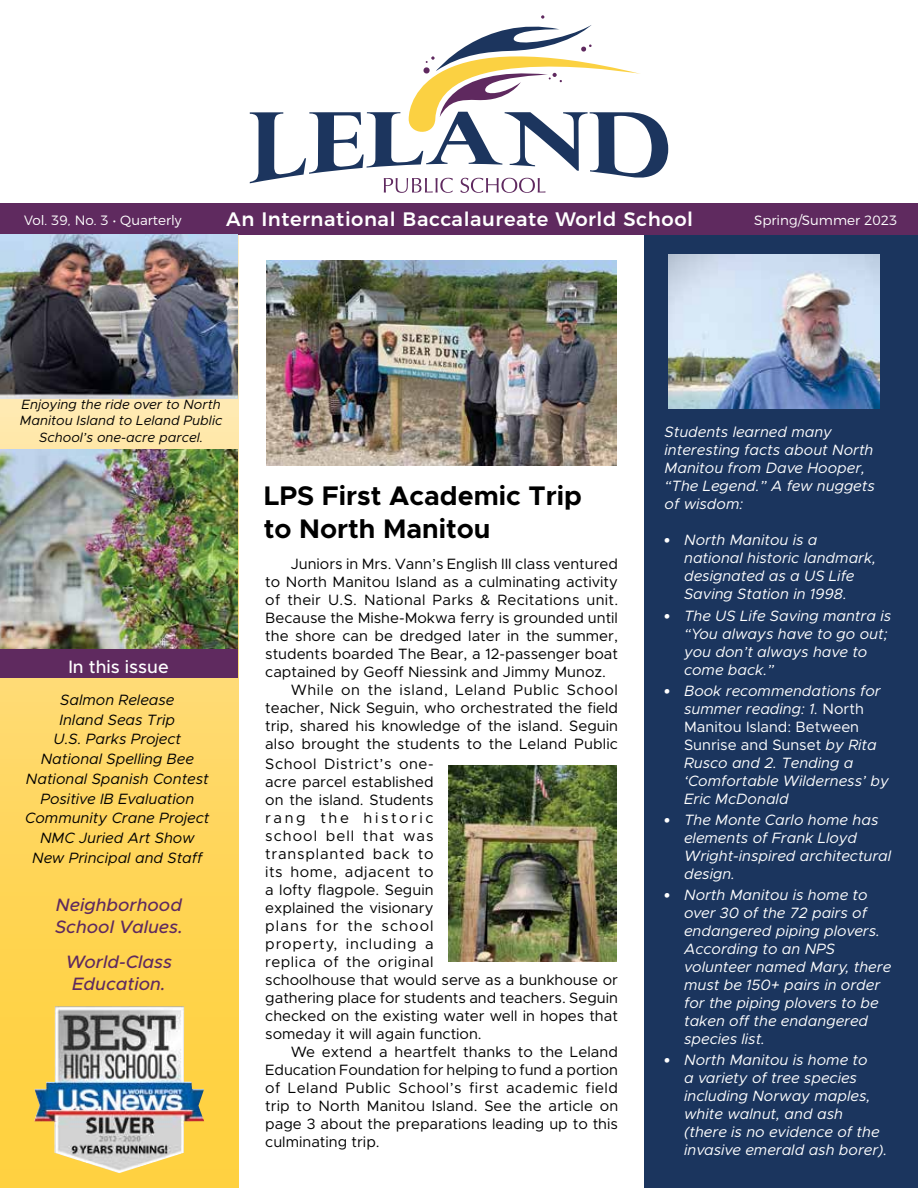
<style>
.page{position:relative;width:918px;height:1188px;background:#fff}
.page>*{position:absolute;margin:0;border:0;box-sizing:border-box;transform-origin:0 0}
.t1{font:700 27px/32.4px "Metropolis";color:#000}
.t2{font:500 19.5px "Montserrat";letter-spacing:.03em;color:#fff}
.t3{font:italic 500 18px/21.6px "Metropolis";color:#5f2a5f}
.t4{font:500 18px "Metropolis";color:#fff}
.t5{font:15px/18px "Metropolis";color:#000}
.t6{font:italic 15px/18px "Metropolis";color:#fff}
.t7{font:italic 15px/19.8px "Metropolis";color:#000;text-align:center}
.t8{font:15px "Metropolis";letter-spacing:.02em;color:#000}
.t9{font:15px "Metropolis";letter-spacing:.035em;color:#000}
.t10{font:italic 13.5px/16.2px "Metropolis";color:#000;text-align:center}
.t11{font:300 13.5px "Montserrat";color:#fff}
.s1{font-family:"Calibri"}
.s2{font-style:normal}
</style>
<div class="page">
<div style="left:645px;top:236px;width:273px;height:952px;background:#1b355e"></div>
<svg style="left:0;top:235px;width:238px;height:953px"></svg>
<div style="left:0;top:203px;width:918px;height:32px;background:#5f2a5f"></div>
<div style="left:0;top:648px;width:237px;height:30px;background:#5f2a5f"></div>
<img style="left:34px;top:1006px;width:170px;height:167px">
<svg style="left:250px;top:15px;width:418px;height:178px"></svg>
<img style="left:668px;top:255px;width:211px;height:154px">
<img style="left:266px;top:261px;width:351px;height:204px">
<img style="left:448px;top:766px;width:169px;height:195px">
<img style="left:0;top:235px;width:237px;height:164px">
<img style="left:0;top:449px;width:237px;height:199px">
<p class="t11" style="left:24px;top:209px;width:159px">Vol. 39, No. 3 • Quarterly</p>
<h2 class="t2" style="left:226px;top:204px;width:468px">An International Baccalaureate World School</h2>
<p class="t11" style="left:754px;top:210px;width:145px">Spring/Summer 2023</p>
<p class="t10" style="left:20px;top:397px;width:204px">Enjoying the ride over to North<br>Manitou Island to Leland Public<br>School’s one-acre parcel.</p>
<p class="t4" style="left:68px;top:656px;width:102px">In this issue</p>
<p class="t7" style="left:25px;top:690px;width:186px">Salmon Release<br>Inland Seas Trip<br>U.S. Parks Project<br>National Spelling Bee<br>National Spanish Contest<br>Positive IB Evaluation<br>Community Crane Project<br>NMC Juried Art Show<br>New Principal and Staff</p>
<p class="t3" style="left:55px;top:894px;width:129px">Neighborhood<br>School Values.</p>
<p class="t3" style="left:66px;top:951px;width:108px;text-align:center">World-Class<br>Education.</p>
<h1 class="t1" style="left:264px;top:480px;width:320px">LPS First Academic Trip to North Manitou</h1>
<p class="t5" style="left:291px;top:554px;width:329px">Juniors in Mrs. Vann’s English III class ventured</p>
<p class="t5" style="left:265px;top:572px;width:354px">to North Manitou Island as a culminating activity</p>
<p class="t8" style="left:265px;top:590px;width:354px">of their U.S. National Parks &amp; Recitations unit.</p>
<p class="t5" style="left:265px;top:608px;width:354px">Because the Mishe-Mokwa ferry is grounded until</p>
<p class="t5" style="left:265px;top:626px;width:354px">the shore can be dredged later in the summer,</p>
<p class="t5" style="left:265px;top:644px;width:354px">students boarded The Bear, a 12-passenger boat</p>
<p class="t5" style="left:265px;top:662px;width:342px">captained by Geoff Niessink and Jimmy Munoz.</p>
<p class="t9" style="left:291px;top:680px;width:329px">While on the island, Leland Public School</p>
<p class="t5" style="left:265px;top:698px;width:354px">teacher, Nick Seguin, who orchestrated the field</p>
<p class="t5" style="left:265px;top:716px;width:354px">trip, shared his knowledge of the island. Seguin</p>
<p class="t5" style="left:265px;top:734px;width:354px">also brought the students to the Leland Public</p>
<p class="t5" style="left:265px;top:755px;width:354px">School District’s one-<br>acre parcel established<br>on the island. Students<br>rang the historic<br>school bell that was<br>transplanted back to<br>its home, adjacent to<br>a lofty flagpole. Seguin<br>explained the visionary<br>plans for the school<br>property, including a<br>replica of the original<br>schoolhouse that would serve as a bunkhouse or gathering place for students and teachers. Seguin checked on the existing water well in hopes that someday it will again function.</p>
<p class="t5" style="left:265px;top:1043px;width:354px;text-align:justify;text-indent:26px">We extend a heartfelt thanks to the Leland Education Foundation for helping to fund a portion of Leland Public School’s first academic field trip to North Manitou Island. See the article on page 3 about the preparations leading up to this culminating trip.</p>
<p class="t6" style="left:665px;top:423px;width:212px">Students learned many interesting facts about North<br>Manitou from Dave Hooper, “The Legend.” A few nuggets of wisdom:</p>
<p class="t6" style="left:684px;top:531px;width:194px;text-indent:-21px"><span class="s1">•</span> North Manitou is a national historic landmark, designated as a US Life<br>Saving Station in 1998.</p>
<p class="t6" style="left:684px;top:606px;width:209px;text-indent:-21px"><span class="s1">•</span> The US Life Saving mantra is “You always have to go out; you don’t always have to come back.”</p>
<p class="t6" style="left:684px;top:682px;width:206px;text-indent:-21px"><span class="s1">•</span> Book recommendations for summer reading: 1. <span class="s2">North<br>Manitou Island: Between<br>Sunrise and Sunset</span> by Rita<br>Rusco and 2. Tending a ‘Comfortable Wilderness’ by<br>Eric McDonald</p>
<p class="t6" style="left:684px;top:811px;width:209px;text-indent:-21px"><span class="s1">•</span> The Monte Carlo home has elements of Frank Lloyd<br>Wright-inspired architectural design.</p>
<p class="t6" style="left:684px;top:886px;width:209px;text-indent:-21px"><span class="s1">•</span> North Manitou is home to over 30 of the 72 pairs of endangered piping plovers.<br>According to an NPS volunteer named Mary, there must be 150+ pairs in order for the piping plovers to be taken off the endangered species list.</p>
<p class="t6" style="left:684px;top:1051px;width:205px;text-indent:-21px"><span class="s1">•</span> North Manitou is home to<br>a variety of tree species including Norway maples, white walnut, and ash (there is no evidence of the invasive emerald ash borer).</p>
</div>
